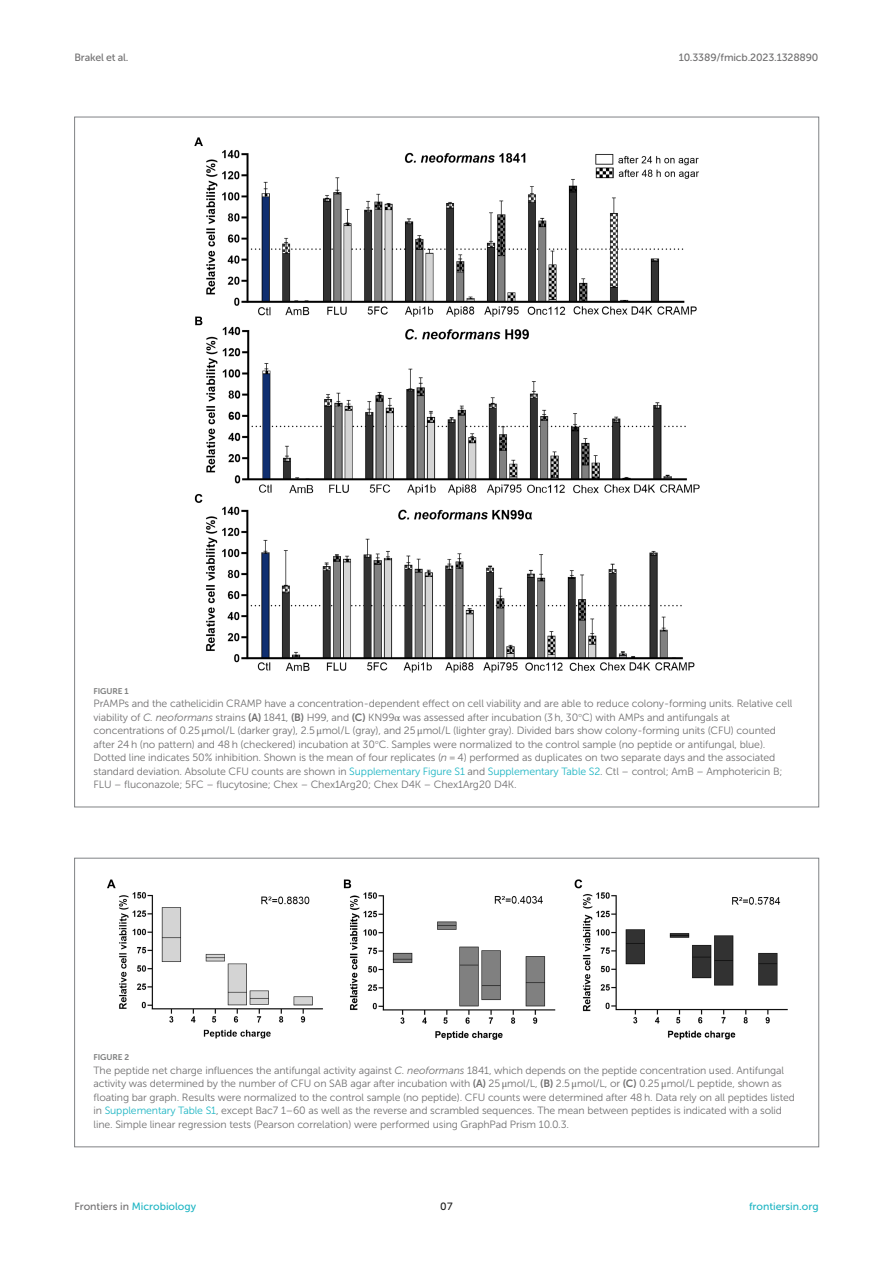
<style>
.page{position:relative;width:893px;height:1263px;background:#fff}
.page>*{position:absolute;margin:0;border:0;box-sizing:border-box;transform-origin:0 0}
.FIG_LEG{font:10.5px/13.5px "Museo Sans 300";letter-spacing:-.01em;color:#706f70}
.t1{font:10.5px "Museo Sans 500";color:#1db5c3}
.t2{font:10.5px "Museo Sans 500";letter-spacing:-.015em;color:#706f70}
.t3{font:10.5px "Museo Sans 500";color:#1b1c1b}
.FIG_HD{font:8.25px "Museo Sans 700";letter-spacing:-.01em;color:#7e7f7f}
.s1{font-style:italic}
.s2{font-family:"Museo Sans 700"}
.s3{font-family:"STIX General"}
.s4{font-family:"STIX"}
.s5{color:#1db5c3}
.s6{color:#706f70}
</style>
<div class="page">
<img style="left:194px;top:137px;width:506px;height:536px">
<img style="left:107px;top:879px;width:681px;height:161px">
<p class="t2" style="left:74px;top:51px;width:55px">Brakel et al.</p>
<p class="t2" style="left:679px;top:51px;width:141px">10.3389/fmicb.2023.1328890</p>
<p class="FIG_HD" style="left:94px;top:686px;width:37px">FIGURE 1</p>
<p class="FIG_LEG" style="left:94px;top:697px;width:700px">PrAMPs and the cathelicidin CRAMP have a concentration-dependent effect on cell viability and are able to reduce colony-forming units. Relative cell viability of <span class="s1">C. neoformans</span> strains <span class="s2">(A)</span> 1841, <span class="s2">(B)</span> H99, and <span class="s2">(C)</span> KN99<span class="s3">α</span> was assessed after incubation (3 h, 30<span class="s4">°</span>C) with AMPs and antifungals at concentrations of 0.25 <span class="s3">μ</span>mol/L (darker gray), 2.5 <span class="s3">μ</span>mol/L (gray), and 25 <span class="s3">μ</span>mol/L (lighter gray). Divided bars show colony-forming units (CFU) counted after 24 h (no pattern) and 48 h (checkered) incubation at 30<span class="s4">°</span>C. Samples were normalized to the control sample (no peptide or antifungal, blue).<br>Dotted line indicates 50% inhibition. Shown is the mean of four replicates (<span class="s1">n</span> = 4) performed as duplicates on two separate days and the associated standard deviation. Absolute CFU counts are shown in <span class="s5">Supplementary Figure S1</span> and <span class="s5">Supplementary Table S2</span>. Ctl – control; AmB – Amphotericin B; FLU – fluconazole; 5FC – flucytosine; Chex – Chex1Arg20; Chex D4K – Chex1Arg20 D4K.</p>
<p class="FIG_HD" style="left:94px;top:1053px;width:37px">FIGURE 2</p>
<p class="FIG_LEG" style="left:94px;top:1063px;width:703px">The peptide net charge influences the antifungal activity against <span class="s1">C. neoformans</span> 1841, which depends on the peptide concentration used. Antifungal activity was determined by the number of CFU on SAB agar after incubation with <span class="s2">(A)</span> 25 <span class="s3">μ</span>mol/L, <span class="s2">(B)</span> 2.5 <span class="s3">μ</span>mol/L, or <span class="s2">(C)</span> 0.25 <span class="s3">μ</span>mol/L peptide, shown as floating bar graph. Results were normalized to the control sample (no peptide). CFU counts were determined after 48 h. Data rely on all peptides listed in <span class="s5">Supplementary Table S1</span>, except Bac7 1–60 as well as the reverse and scrambled sequences. The mean between peptides is indicated with a solid line. Simple linear regression tests (Pearson correlation) were performed using GraphPad Prism 10.0.3.</p>
<p class="t1" style="left:74px;top:1200px;width:123px"><span class="s6">Frontiers in</span> Microbiology</p>
<p class="t3" style="left:440px;top:1200px;width:14px">07</p>
<p class="t1" style="left:749px;top:1200px;width:71px">frontiersin.org</p>
</div>
